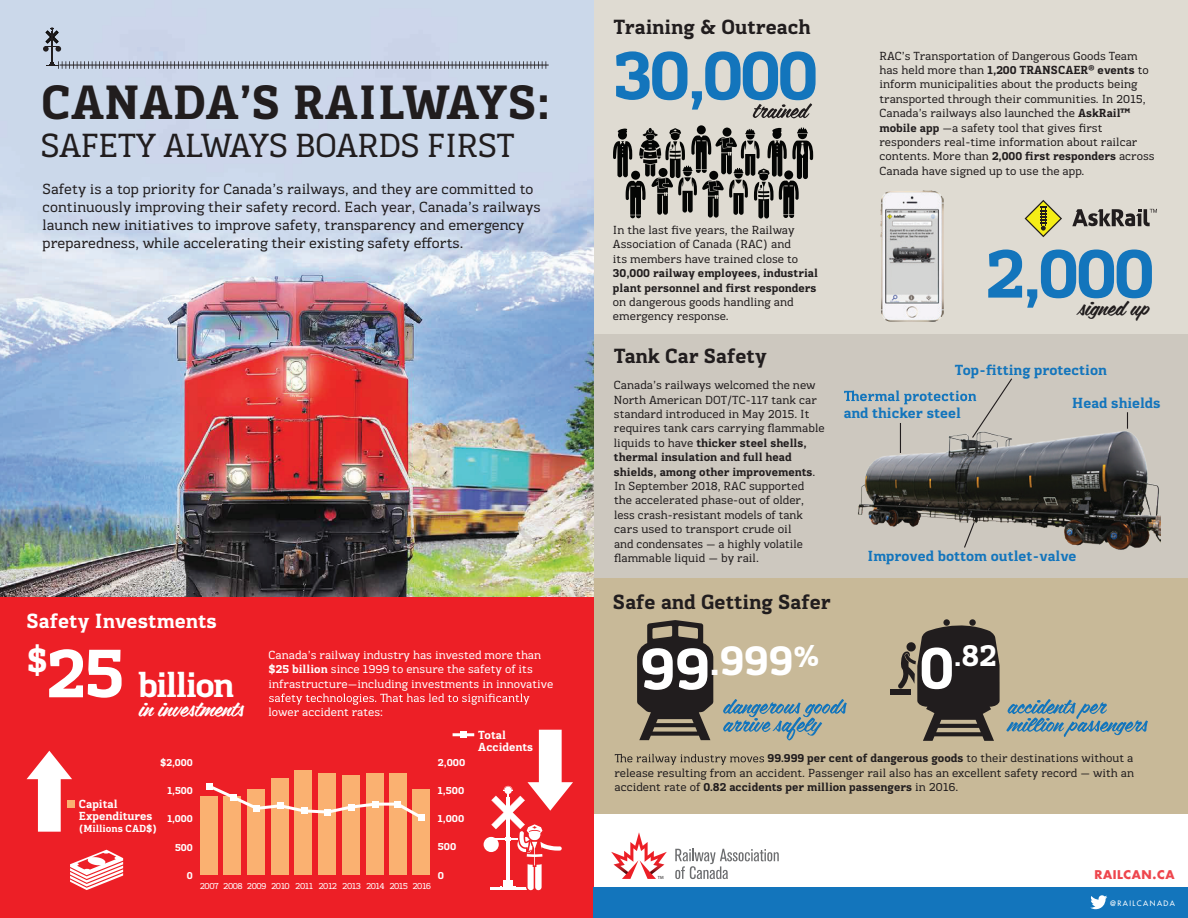
<style>
.page{position:relative;width:1188px;height:918px;background:#fff}
.page>*{position:absolute;margin:0;border:0;box-sizing:border-box;transform-origin:0 0}
.t1{font:700 72px "Kondolar";letter-spacing:-.05em;color:#1375bc}
.t2{font:700 49.2px "Kondolar";color:#211d1e}
.t3{font:700 43.35px "Kondolar";color:#fff}
.t4{font:700 36px "Kondolar";letter-spacing:-.05em;color:#fff}
.t5{font:34.2px "Kondolar";letter-spacing:-.02em;color:#211d1e}
.t6{font:700 31.5px "Kondolar";color:#fff}
.t7{font:700 21px "Kondolar";color:#211d1e}
.t8{font:700 21px "Kondolar";color:#fff}
.t9{font:21px "Coffee Service";letter-spacing:.01em;color:#fff}
.t10{font:21px "Coffee Service";letter-spacing:.01em;color:#211d1e}
.t11{font:15px/18px "Kondolar";color:#211d1e}
.t12{font:700 15px "Kondolar";color:#1375bc}
.t13{font:12px/14.4px "Kondolar";color:#211d1e}
.t14{font:12px/14.4px "Kondolar";color:#fff}
.t15{font:700 12px/14.4px "Kondolar";color:#211d1e}
.t16{font:700 12px/12px "Kondolar";color:#fff}
.t17{font:700 11.7px "Futura";letter-spacing:.05em;color:#ee464d}
.t18{font:700 10.65px "Kondolar";color:#fff}
.t19{font:700 10.5px "Kondolar";color:#fff}
.t20{font:9px "Kondolar";letter-spacing:-.05em;color:#fff}
.t21{font:7.35px "Futura";letter-spacing:.2em;color:#fff}
.t22{font:4.5px "Myriad Pro";color:#211d1e}
.s1{font-size:72px}
.s2{font-weight:700}
.s3{font-size:61.5px}
</style>
<div class="page">
<div style="left:593px;top:0;width:595px;height:334px;background:#dfdbd2"></div>
<div style="left:573px;top:334px;width:615px;height:259px;background:#cdc8bf"></div>
<div style="left:573px;top:578px;width:615px;height:236px;background:#c8b998"></div>
<img style="left:0;top:0;width:593px;height:598px">
<div style="left:0;top:598px;width:593px;height:320px;background:#ed1f26"></div>
<svg style="left:27px;top:751px;width:45px;height:81px"></svg>
<div style="left:200px;top:796px;width:17px;height:79px;background:#fab171"></div>
<div style="left:224px;top:796px;width:17px;height:79px;background:#fab171"></div>
<div style="left:247px;top:789px;width:18px;height:86px;background:#fab171"></div>
<div style="left:412px;top:789px;width:17px;height:86px;background:#fab171"></div>
<div style="left:271px;top:779px;width:17px;height:96px;background:#fab171"></div>
<div style="left:295px;top:770px;width:17px;height:105px;background:#fab171"></div>
<div style="left:319px;top:774px;width:17px;height:101px;background:#fab171"></div>
<div style="left:342px;top:775px;width:17px;height:100px;background:#fab171"></div>
<div style="left:366px;top:773px;width:17px;height:102px;background:#fab171"></div>
<div style="left:389px;top:773px;width:17px;height:102px;background:#fab171"></div>
<svg style="left:723px;top:699px;width:124px;height:41px"></svg>
<svg style="left:1006px;top:699px;width:142px;height:38px"></svg>
<svg style="left:753px;top:103px;width:59px;height:15px"></svg>
<svg style="left:269px;top:694px;width:260px;height:11px"></svg>
<svg style="left:70px;top:850px;width:53px;height:40px"></svg>
<div style="left:68px;top:800px;width:7px;height:8px;background:#fab171"></div>
<div style="left:460px;top:732px;width:7px;height:6px;background:#fff"></div>
<hr style="left:453px;top:733px;width:21px;height:3px;background:#fff">
<hr style="left:60px;top:65px;width:489px;height:1px;background:#211d1e">
<svg style="left:46px;top:61px;width:501px;height:8px;background:#99a0ae"></svg>
<svg style="left:43px;top:27px;width:18px;height:25px"></svg>
<hr style="left:52px;top:31px;width:1px;height:31px;background:#211d1e">
<svg style="left:615px;top:754px;width:149px;height:11px"></svg>
<div style="left:484px;top:837px;width:15px;height:15px;background:#fff;border-radius:50%"></div>
<svg style="left:487px;top:730px;width:86px;height:161px"></svg>
<svg style="left:1025px;top:200px;width:37px;height:37px"></svg>
<svg style="left:1072px;top:209px;width:85px;height:18px;background:#86827e"></svg>
<svg style="left:637px;top:620px;width:76px;height:120px"></svg>
<div style="left:890px;top:690px;width:21px;height:5px;background:#211d1e"></div>
<svg style="left:898px;top:619px;width:102px;height:122px"></svg>
<svg style="left:969px;top:619px;width:7px;height:7px"></svg>
<div style="left:943px;top:619px;width:7px;height:7px;background:#211d1e;border-radius:50%"></div>
<svg style="left:844px;top:378px;width:168px;height:52px"></svg>
<hr style="left:900px;top:423px;width:1px;height:30px;background:#211d1e">
<svg style="left:1127px;top:412px;width:1px;height:17px"></svg>
<div style="left:697px;top:125px;width:9px;height:9px;background:#040504;border-radius:50%"></div>
<svg style="left:613px;top:128px;width:200px;height:91px;background:#888680"></svg>
<img style="left:880px;top:191px;width:64px;height:131px">
<img style="left:858px;top:430px;width:302px;height:120px">
<div style="left:593px;top:888px;width:595px;height:30px;background:#1375bc"></div>
<svg style="left:1090px;top:895px;width:17px;height:14px"></svg>
<svg style="left:206px;top:782px;width:219px;height:40px"></svg>
<svg style="left:675px;top:849px;width:104px;height:30px"></svg>
<svg style="left:611px;top:832px;width:56px;height:47px"></svg>
<h2 class="t2" style="left:41px;top:71px;width:511px">CANADA’S RAILWAYS:</h2>
<h3 class="t5" style="left:40px;top:123px;width:476px">SAFETY ALWAYS BOARDS FIRST</h3>
<p class="t11" style="left:43px;top:180px;width:500px">Safety is a top priority for Canada’s railways, and they are committed to continuously improving their safety record. Each year, Canada’s railways launch new initiatives to improve safety, transparency and emergency preparedness, while accelerating their existing safety efforts.</p>
<h3 class="t8" style="left:27px;top:607px;width:192px">Safety Investments</h3>
<h3 class="t4" style="left:27px;top:662px;width:209px">$<span class="s1">25</span> billion</h3>
<h3 class="t9" style="left:139px;top:695px;width:106px">in investments</h3>
<p class="t19" style="left:160px;top:756px;width:34px">$2,000</p>
<p class="t16" style="left:79px;top:798px;width:75px">Capital<br>Expenditures</p>
<p class="t19" style="left:79px;top:821px;width:80px">(Millions CAD$)</p>
<p class="t19" style="left:167px;top:784px;width:27px">1,500</p>
<p class="t19" style="left:167px;top:812px;width:27px">1,000</p>
<p class="t19" style="left:175px;top:840px;width:19px">500</p>
<p class="t19" style="left:187px;top:868px;width:7px">0</p>
<p class="t14" style="left:269px;top:648px;width:286px">Canada’s railway industry has invested more than <span class="s2">$25 billion</span> since 1999 to ensure the safety of its infrastructure—including investments in innovative</p>
<p class="t14" style="left:269px;top:705px;width:116px">lower accident rates:</p>
<p class="t18" style="left:438px;top:755px;width:29px">2,000</p>
<p class="t18" style="left:438px;top:784px;width:28px">1,500</p>
<p class="t18" style="left:438px;top:812px;width:28px">1,000</p>
<p class="t18" style="left:438px;top:840px;width:20px">500</p>
<p class="t18" style="left:438px;top:868px;width:8px">0</p>
<p class="t16" style="left:478px;top:729px;width:56px">Total<br>Accidents</p>
<p class="t20" style="left:200px;top:880px;width:233px">2007 2008 2009 2010 2011 2012 2013 2014 2015 2016</p>
<h3 class="t7" style="left:613px;top:13px;width:199px">Training &amp; Outreach</h3>
<h1 class="t1" style="left:613px;top:28px;width:207px">30,000</h1>
<p class="t13" style="left:879px;top:49px;width:277px">RAC’s Transportation of Dangerous Goods Team has held more than <span class="s2">1,200 TRANSCAER</span><sup>®</sup> <span class="s2">events</span> to inform municipalities about the products being transported through their communities. In 2015, Canada’s railways also launched the <span class="s2">AskRail™ mobile app</span> —a safety tool that gives first responders real-time information about railcar contents. More than <span class="s2">2,000 first responders</span> across Canada have signed up to use the app.</p>
<p class="t13" style="left:613px;top:223px;width:187px">In the last five years, the Railway<br>Association of Canada (RAC) and its members have trained close to</p>
<p class="t15" style="left:613px;top:266px;width:207px">30,000 railway employees, industrial plant personnel and first responders</p>
<p class="t13" style="left:613px;top:295px;width:182px">on dangerous goods handling and emergency response.</p>
<h3 class="t7" style="left:614px;top:342px;width:154px">Tank Car Safety</h3>
<p class="t13" style="left:614px;top:378px;width:212px">Canada’s railways welcomed the new North American DOT/TC-117 tank car standard introduced in May 2015. It requires tank cars carrying flammable liquids to have <span class="s2">thicker steel shells, thermal insulation and full head shields, among other improvements</span>.</p>
<p class="t13" style="left:614px;top:479px;width:192px">In September 2018, RAC supported the accelerated phase-out of older, less crash-resistant models of tank cars used to transport crude oil and condensates — a highly volatile flammable liquid — by rail.</p>
<h3 class="t7" style="left:613px;top:588px;width:219px">Safe and Getting Safer</h3>
<h1 class="t1" style="left:986px;top:226px;width:171px">2,000</h1>
<h3 class="t10" style="left:1079px;top:294px;width:72px">signed up</h3>
<p class="t12" style="left:955px;top:360px;width:153px">Top-fitting protection</p>
<p class="t12" style="left:844px;top:403px;width:119px">and thicker steel</p>
<p class="t12" style="left:1072px;top:393px;width:90px">Head shields</p>
<p class="t12" style="left:867px;top:546px;width:211px">Improved bottom outlet-valve</p>
<h3 class="t3" style="left:640px;top:632px;width:181px"><span class="s3">99</span>.999<sup>%</sup></h3>
<h3 class="t6" style="left:919px;top:635px;width:79px"><span class="s3">0</span>.82</h3>
<p class="t13" style="left:614px;top:751px;width:521px;text-align:justify;text-indent:153px"><span class="s2">99.999 per cent of dangerous goods</span> to their destinations without a release resulting from an accident. Passenger rail also has an excellent safety record — with an accident rate of <span class="s2">0.82 accidents per million passengers</span> in 2016.</p>
<p class="t22" style="left:658px;top:875px;width:7px">TM</p>
<p class="t17" style="left:1095px;top:867px;width:82px">RAILCAN.CA</p>
<p class="t21" style="left:1110px;top:898px;width:67px">@RAILCANADA</p>
</div>
